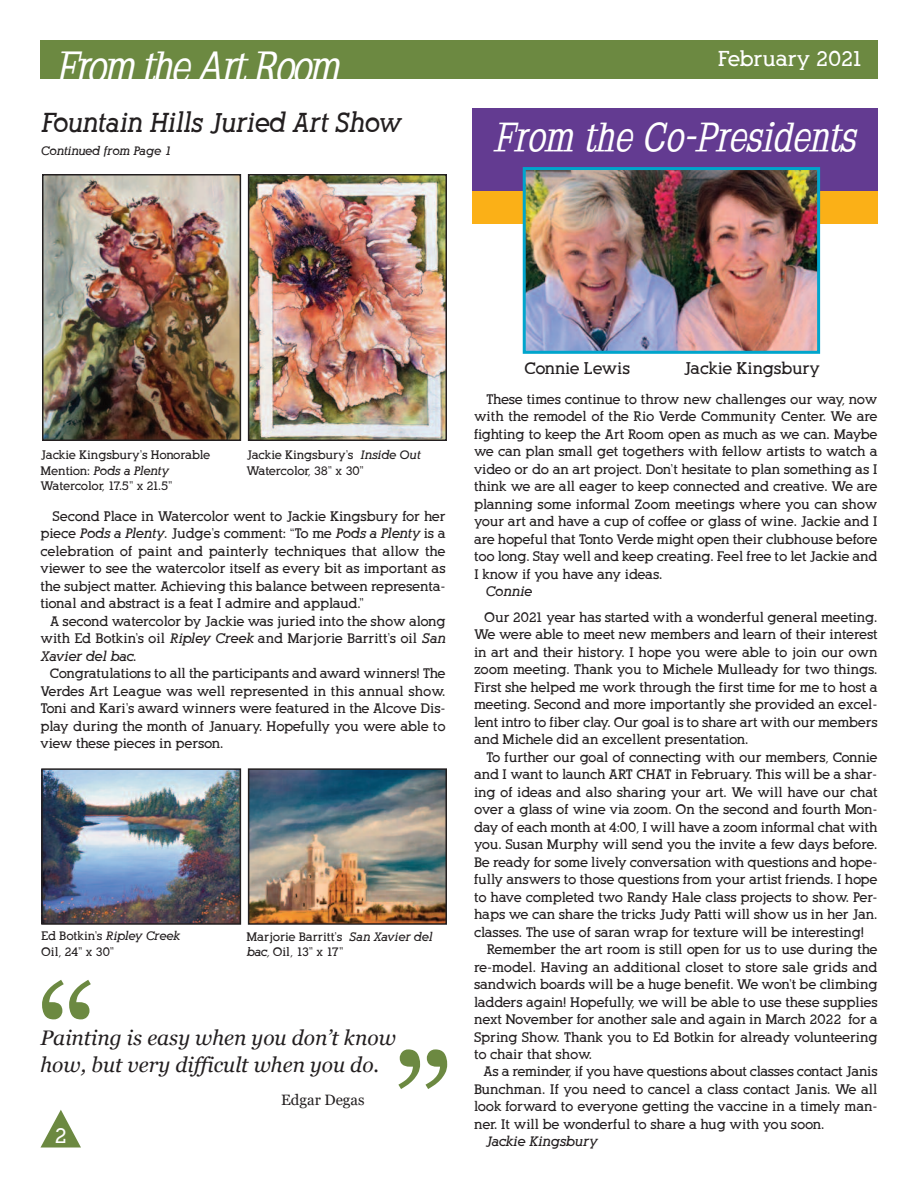
<style>
.page{position:relative;width:918px;height:1188px;background:#fff}
.page>*{position:absolute;margin:0;border:0;box-sizing:border-box;transform-origin:0 0}
.t1{font:150px "Georgia";color:#6c8941}
.t2{font:italic 700 42px "Napoleodoni";color:#fff}
.t3{font:italic 700 39px "Napoleodoni";color:#fff}
.t4{font:italic 700 27px "Alexandria FLF";color:#231f20;scale:.92 1}
.t5{font:italic 21px/27px "Georgia";color:#231f20}
.t6{font:700 21px "Alexandria FLF";color:#fff}
.t7{font:700 16.5px "Alexandria FLF";color:#231f20}
.t8{font:15px "Georgia";color:#231f20}
.t9{font:700 13.5px/17.5px "Alexandria FLF";color:#231f20;text-align:justify}
.t10{font:italic 700 13.5px "Alexandria FLF";color:#231f20}
.t11{font:700 12px/15.6px "Alexandria FLF";color:#231f20}
.t12{font:italic 700 12px "Alexandria FLF";color:#231f20}
.s1{font-style:italic}
</style>
<div class="page">
<div style="left:40px;top:40px;width:838px;height:39px;background:#6c8941"></div>
<svg style="left:40px;top:1110px;width:41px;height:38px"></svg>
<div style="left:472px;top:108px;width:406px;height:89px;background:#633b91"></div>
<div style="left:472px;top:191px;width:405px;height:33px;background:#fbb017"></div>
<img style="left:527px;top:171px;width:289px;height:179px">
<div style="left:523px;top:167px;width:297px;height:187px;border:3px solid #00a5cc"></div>
<img style="left:45px;top:177px;width:193px;height:261px">
<div style="left:42px;top:174px;width:199px;height:267px;border:2px solid #231f20"></div>
<img style="left:251px;top:177px;width:193px;height:261px">
<div style="left:248px;top:174px;width:199px;height:267px;border:2px solid #231f20"></div>
<img style="left:44px;top:771px;width:194px;height:151px">
<div style="left:41px;top:768px;width:200px;height:157px;border:2px solid #231f20"></div>
<img style="left:251px;top:771px;width:193px;height:151px">
<div style="left:248px;top:768px;width:199px;height:157px;border:2px solid #231f20"></div>
<h2 class="t2" style="left:55px;top:43px;width:295px">From the Art Room</h2>
<h3 class="t4" style="left:41px;top:108px;width:393px">Fountain Hills Juried Art Show</h3>
<p class="t12" style="left:41px;top:144px;width:132px">Continued from Page 1</p>
<h3 class="t6" style="left:718px;top:47px;width:147px">February 2021</h3>
<h3 class="t3" style="left:494px;top:115px;width:371px">From the Co-Presidents</h3>
<p class="t11" style="left:40px;top:448px;width:171px">Jackie Kingsbury’s Honorable<br>Mention: <span class="s1">Pods a Plenty<br></span>Watercolor, 17.5” x 21.5”</p>
<p class="t11" style="left:246px;top:448px;width:176px">Jackie Kingsbury’s <span class="s1">Inside Out<br></span>Watercolor, 38” x 30”</p>
<p class="t9" style="left:40px;top:507px;width:407px;text-indent:12px">Second Place in Watercolor went to Jackie Kingsbury for her piece <span class="s1">Pods a Plenty</span>. Judge’s comment: “To me <span class="s1">Pods a Plenty</span> is a celebration of paint and painterly techniques that allow the viewer to see the watercolor itself as every bit as important as the subject matter. Achieving this balance between representa&shy;tional and abstract is a feat I admire and applaud.”</p>
<p class="t9" style="left:40px;top:612px;width:407px;text-indent:10px">A second watercolor by Jackie was juried into the show along with Ed Botkin’s oil <span class="s1">Ripley Creek</span> and Marjorie Barritt’s oil <span class="s1">San Xavier del bac</span>.</p>
<p class="t9" style="left:40px;top:665px;width:407px;text-indent:10px">Congratulations to all the participants and award winners! The Verdes Art League was well represented in this annual show.<br>Toni and Kari’s award winners were featured in the Alcove Dis&shy;play during the month of January. Hopefully you were able to view these pieces in person.</p>
<p class="t11" style="left:41px;top:928px;width:140px">Ed Botkin’s <span class="s1">Ripley Creek<br></span>Oil, 24” x 30”</p>
<p class="t11" style="left:246px;top:929px;width:187px">Marjorie Barritt’s <span class="s1">San Xavier del bac,</span> Oil, 13” x 17”</p>
<h1 class="t1" style="left:36px;top:954px;width:63px">“</h1>
<h3 class="t5" style="left:40px;top:1024px;width:357px">Painting is easy when you don’t know how, but very difficult when you do.</h3>
<p class="t8" style="left:281px;top:1091px;width:85px">Edgar Degas</p>
<h1 class="t1" style="left:453px;top:1115px;width:63px;rotate:-180deg">“</h1>
<h3 class="t6" style="left:55px;top:1124px;width:14px">2</h3>
<p class="t7" style="left:525px;top:360px;width:107px">Connie Lewis</p>
<p class="t7" style="left:683px;top:360px;width:138px">Jackie Kingsbury</p>
<p class="t9" style="left:474px;top:390px;width:405px;text-indent:12px">These times continue to throw new challenges our way, now with the remodel of the Rio Verde Community Center. We are fighting to keep the Art Room open as much as we can. Maybe we can plan small get togethers with fellow artists to watch a video or do an art project. Don’t hesitate to plan something as I think we are all eager to keep connected and creative. We are planning some informal Zoom meetings where you can show your art and have a cup of coffee or glass of wine. Jackie and I are hopeful that Tonto Verde might open their clubhouse before too long. Stay well and keep creating. Feel free to let Jackie and I know if you have any ideas.</p>
<p class="t10" style="left:485px;top:584px;width:48px">Connie</p>
<p class="t9" style="left:474px;top:609px;width:405px;text-indent:10px">Our 2021 year has started with a wonderful general meeting.<br>We were able to meet new members and learn of their interest in art and their history. I hope you were able to join our own zoom meeting. Thank you to Michele Mulleady for two things.<br>First she helped me work through the first time for me to host a meeting. Second and more importantly she provided an excel&shy;lent intro to fiber clay. Our goal is to share art with our members and Michele did an excellent presentation.</p>
<p class="t9" style="left:486px;top:748px;width:393px">To further our goal of connecting with our members, Connie</p>
<p class="t9" style="left:474px;top:766px;width:405px">and I want to launch ART CHAT in February. This will be a shar-</p>
<p class="t9" style="left:474px;top:783px;width:405px">ing of ideas and also sharing your art. We will have our chat</p>
<p class="t9" style="left:474px;top:801px;width:405px">over a glass of wine via zoom. On the second and fourth Mon-</p>
<p class="t9" style="left:474px;top:818px;width:405px">day of each month at 4:00, I will have a zoom informal chat with</p>
<p class="t9" style="left:474px;top:836px;width:405px">you. Susan Murphy will send you the invite a few days before.</p>
<p class="t9" style="left:474px;top:853px;width:405px">Be ready for some lively conversation with questions and hope-</p>
<p class="t9" style="left:474px;top:871px;width:405px">fully answers to those questions from your artist friends. I hope</p>
<p class="t9" style="left:474px;top:888px;width:405px">to have completed two Randy Hale class projects to show. Per-</p>
<p class="t9" style="left:474px;top:906px;width:405px">haps we can share the tricks Judy Patti will show us in her Jan.</p>
<p class="t9" style="left:474px;top:923px;width:392px">classes. The use of saran wrap for texture will be interesting!</p>
<p class="t9" style="left:487px;top:941px;width:392px">Remember the art room is still open for us to use during the</p>
<p class="t9" style="left:474px;top:958px;width:405px">re-model. Having an additional closet to store sale grids and</p>
<p class="t9" style="left:474px;top:976px;width:405px">sandwich boards will be a huge benefit. We won’t be climbing</p>
<p class="t9" style="left:474px;top:993px;width:405px">ladders again! Hopefully, we will be able to use these supplies</p>
<p class="t9" style="left:474px;top:1011px;width:405px">next November for another sale and again in March 2022 for a</p>
<p class="t9" style="left:474px;top:1028px;width:405px">Spring Show. Thank you to Ed Botkin for already volunteering</p>
<p class="t9" style="left:474px;top:1046px;width:120px">to chair that show.</p>
<p class="t9" style="left:484px;top:1063px;width:395px">As a reminder, if you have questions about classes contact Janis</p>
<p class="t9" style="left:474px;top:1081px;width:405px">Bunchman. If you need to cancel a class contact Janis. We all</p>
<p class="t9" style="left:474px;top:1098px;width:405px">look forward to everyone getting the vaccine in a timely man-</p>
<p class="t9" style="left:474px;top:1116px;width:352px">ner. It will be wonderful to share a hug with you soon.</p>
<p class="t10" style="left:485px;top:1135px;width:114px">Jackie Kingsbury</p>
</div>
